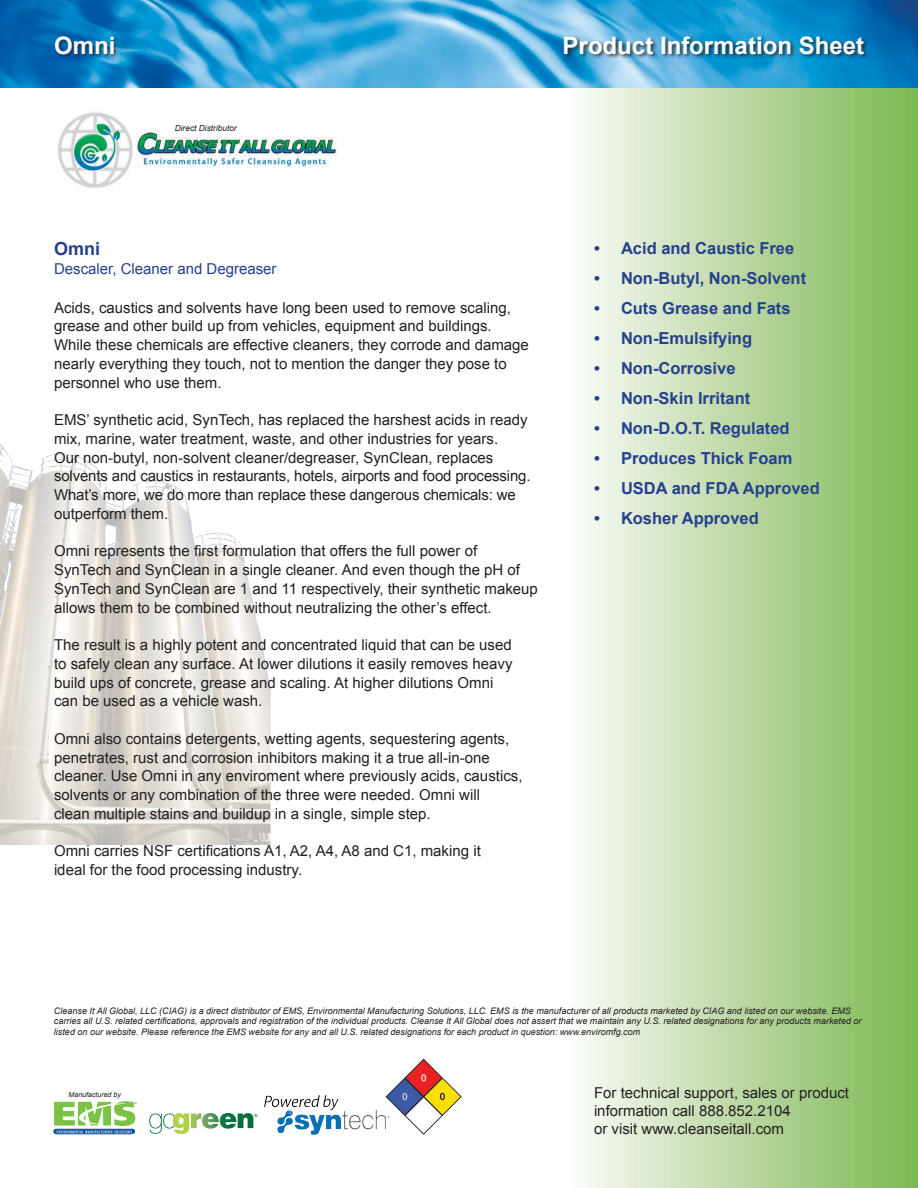
<style>
.page{position:relative;width:918px;height:1188px;background:#fff}
.page>*{position:absolute;margin:0;border:0;box-sizing:border-box;transform-origin:0 0}
.t1{font:700 24px "Arial";color:#fff}
.t2{font:700 18px "Arial";color:#25408f}
.t3{font:700 16.5px "Arial";color:#25408f}
.t4{font:15px/18.8px "Arial";color:#231f20}
.t5{font:15px "Arial";color:#25408f}
.t6{font:italic 9px/10.8px "Arial";color:#231f20}
.t7{font:italic 8.4px "Arial";color:#231f20}
.t8{font:italic 7.05px "Arial";color:#231f20}
</style>
<div class="page">
<div style="left:567px;top:68px;width:351px;height:1120px;background:linear-gradient(to right,#fcfbfa,#7ab64f)"></div>
<img style="left:0;top:0;width:918px;height:88px">
<img style="left:54px;top:1101px;width:83px;height:28px">
<img style="left:386px;top:1059px;width:76px;height:76px;border-radius:38px">
<svg style="left:149px;top:1113px;width:108px;height:21px"></svg>
<img style="left:314px;top:1095px;width:17px;height:12px">
<img style="left:58px;top:112px;width:279px;height:76px">
<img style="left:0;top:443px;width:271px;height:401px">
<div style="left:54px;top:35px;width:815px;height:24px;background:#231f20;opacity:.8"></div>
<p class="t1" style="left:54px;top:30px;width:63px">Omni</p>
<p class="t1" style="left:563px;top:30px;width:303px">Product Information Sheet</p>
<p class="t7" style="left:175px;top:122px;width:64px">Direct Distributor</p>
<p class="t2" style="left:54px;top:237px;width:48px">Omni</p>
<p class="t5" style="left:54px;top:261px;width:224px">Descaler, Cleaner and Degreaser</p>
<p class="t4" style="left:54px;top:298px;width:458px">Acids, caustics and solvents have long been used to remove scaling,</p>
<p class="t4" style="left:54px;top:317px;width:439px">grease and other build up from vehicles, equipment and buildings.</p>
<p class="t4" style="left:54px;top:335px;width:476px">While these chemicals are effective cleaners, they corrode and damage</p>
<p class="t4" style="left:54px;top:354px;width:454px">nearly everything they touch, not to mention the danger they pose to</p>
<p class="t4" style="left:54px;top:373px;width:169px">personnel who use them.</p>
<p class="t4" style="left:54px;top:410px;width:475px">EMS’ synthetic acid, SynTech, has replaced the harshest acids in ready</p>
<p class="t4" style="left:54px;top:429px;width:446px">mix, marine, water treatment, waste, and other industries for years.</p>
<p class="t4" style="left:54px;top:448px;width:478px">Our non-butyl, non-solvent cleaner/degreaser, SynClean, replaces solvents and caustics in restaurants, hotels, airports and food processing.<br>What’s more, we do more than replace these dangerous chemicals: we outperform them.</p>
<p class="t4" style="left:54px;top:542px;width:425px">Omni represents the first formulation that offers the full power of</p>
<p class="t4" style="left:54px;top:560px;width:468px">SynTech and SynClean in a single cleaner. And even though the pH of</p>
<p class="t4" style="left:54px;top:579px;width:485px">SynTech and SynClean are 1 and 11 respectively, their synthetic makeup</p>
<p class="t4" style="left:54px;top:598px;width:439px">allows them to be combined without neutralizing the other’s effect.</p>
<p class="t4" style="left:54px;top:635px;width:459px">The result is a highly potent and concentrated liquid that can be used</p>
<p class="t4" style="left:54px;top:654px;width:460px">to safely clean any surface. At lower dilutions it easily removes heavy</p>
<p class="t4" style="left:54px;top:673px;width:441px">build ups of concrete, grease and scaling. At higher dilutions Omni</p>
<p class="t4" style="left:54px;top:692px;width:210px">can be used as a vehicle wash.</p>
<p class="t4" style="left:54px;top:729px;width:457px">Omni also contains detergents, wetting agents, sequestering agents, penetrates, rust and corrosion inhibitors making it a true all-in-one</p>
<p class="t4" style="left:54px;top:767px;width:470px">cleaner. Use Omni in any enviroment where previously acids, caustics,</p>
<p class="t4" style="left:54px;top:785px;width:428px">solvents or any combination of the three were needed. Omni will</p>
<p class="t4" style="left:54px;top:804px;width:378px">clean multiple stains and buildup in a single, simple step.</p>
<p class="t4" style="left:54px;top:842px;width:428px">Omni carries NSF certifications A1, A2, A4, A8 and C1, making it</p>
<p class="t4" style="left:54px;top:860px;width:250px">ideal for the food processing industry.</p>
<p class="t3" style="left:594px;top:237px;width:202px">• Acid and Caustic Free</p>
<p class="t3" style="left:594px;top:267px;width:214px">• Non-Butyl, Non-Solvent</p>
<p class="t3" style="left:594px;top:297px;width:198px">• Cuts Grease and Fats</p>
<p class="t3" style="left:594px;top:327px;width:160px">• Non-Emulsifying</p>
<p class="t3" style="left:594px;top:357px;width:143px">• Non-Corrosive</p>
<p class="t3" style="left:594px;top:387px;width:158px">• Non-Skin Irritant</p>
<p class="t3" style="left:594px;top:417px;width:197px">• Non-D.O.T. Regulated</p>
<p class="t3" style="left:594px;top:447px;width:200px">• Produces Thick Foam</p>
<p class="t3" style="left:594px;top:477px;width:227px">• USDA and FDA Approved</p>
<p class="t3" style="left:594px;top:507px;width:166px">• Kosher Approved</p>
<p class="t6" style="left:54px;top:1005px;width:809px">Cleanse It All Global, LLC (CIAG) is a direct distributor of EMS, Environmental Manufacturing Solutions, LLC. EMS is the manufacturer of all products marketed by CIAG and listed on our website. EMS carries all U.S. related certifications, approvals and registration of the individual products. Cleanse It All Global does not assert that we maintain any U.S. related designations for any products marketed or listed on our website. Please reference the EMS website for any and all U.S. related designations for each product in question: www.enviromfg.com</p>
<p class="t8" style="left:69px;top:1090px;width:54px">Manufactured by</p>
<p class="t4" style="left:594px;top:1083px;width:257px;line-height:18px">For technical support, sales or product information call 888.852.2104<br>or visit www.cleanseitall.com</p>
</div>
